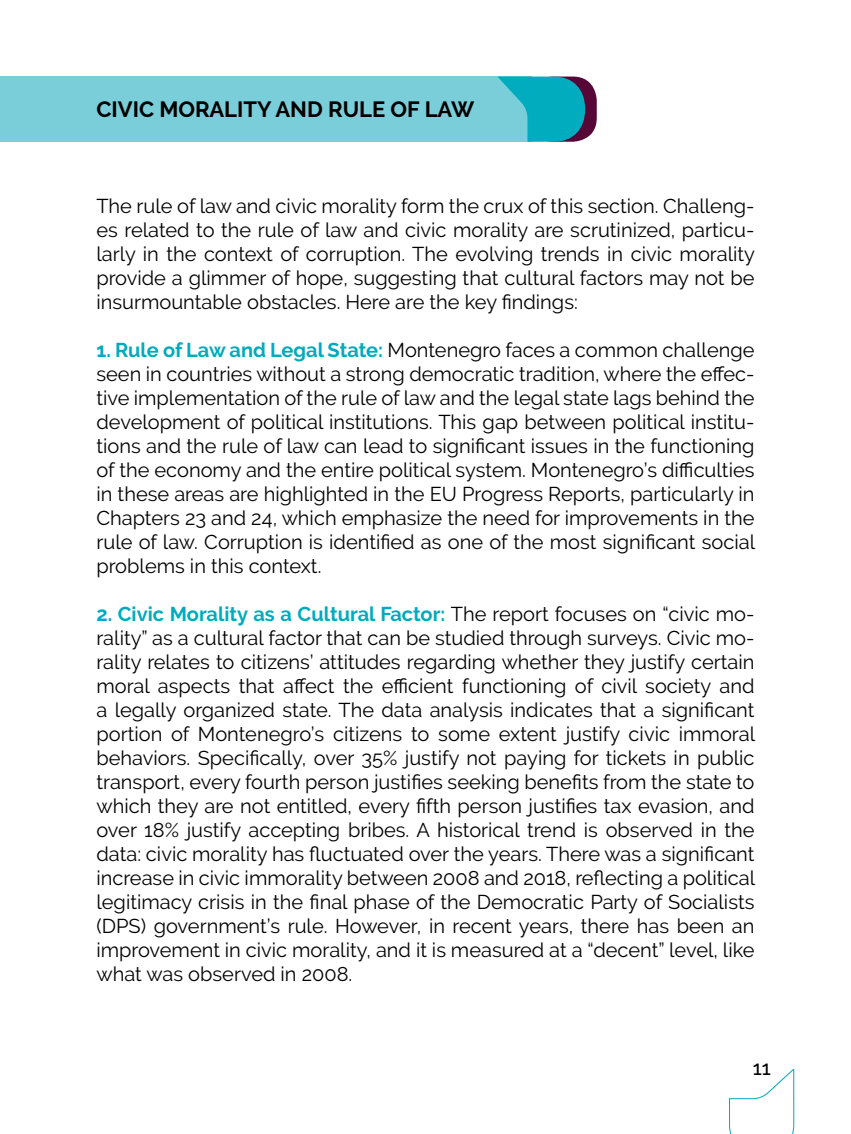
<style>
.page{position:relative;width:851px;height:1134px;background:#fff}
.page>*{position:absolute;margin:0;border:0;box-sizing:border-box;transform-origin:0 0}
.t1{font:700 22px "Raleway";color:#000}
.t2{font:20px/24px "Raleway";color:#000;text-align:justify}
.t3{font:500 20px "Raleway";color:#000}
.s1{font-weight:700;color:#00abbd}
</style>
<div class="page">
<svg style="left:729px;top:1069px;width:65px;height:65px"></svg>
<div style="left:0;top:77px;width:531px;height:65px;background:#79ced9"></div>
<div style="left:529px;top:77px;width:67px;height:65px;background:#560738;border-radius:24px"></div>
<svg style="left:498px;top:77px;width:87px;height:65px"></svg>
<p class="t1" style="left:96px;top:97px;width:379px">CIVIC MORALITY AND RULE OF LAW</p>
<p class="t2" style="left:96px;top:194px;width:660px">The rule of law and civic morality form the crux of this section. Challeng&shy;es related to the rule of law and civic morality are scrutinized, particu&shy;larly in the context of corruption. The evolving trends in civic morality provide a glimmer of hope, suggesting that cultural factors may not be insurmountable obstacles. Here are the key findings:</p>
<p class="t2" style="left:96px;top:338px;width:660px"><span class="s1">1. Rule of Law and Legal State:</span> Montenegro faces a common challenge seen in countries without a strong democratic tradition, where the effec&shy;tive implementation of the rule of law and the legal state lags behind the development of political institutions. This gap between political institu&shy;tions and the rule of law can lead to significant issues in the functioning of the economy and the entire political system. Montenegro’s difficulties in these areas are highlighted in the EU Progress Reports, particularly in Chapters 23 and 24, which emphasize the need for improvements in the rule of law. Corruption is identified as one of the most significant social problems in this context.</p>
<p class="t2" style="left:96px;top:602px;width:660px"><span class="s1">2. Civic Morality as a Cultural Factor:</span> The report focuses on “civic mo&shy;rality” as a cultural factor that can be studied through surveys. Civic mo&shy;rality relates to citizens’ attitudes regarding whether they justify certain moral aspects that affect the efficient functioning of civil society and a legally organized state. The data analysis indicates that a significant portion of Montenegro’s citizens to some extent justify civic immoral behaviors. Specifically, over 35% justify not paying for tickets in public transport, every fourth person justifies seeking benefits from the state to which they are not entitled, every fifth person justifies tax evasion, and over 18% justify accepting bribes. A historical trend is observed in the data: civic morality has fluctuated over the years. There was a significant increase in civic immorality between 2008 and 2018, reflecting a political legitimacy crisis in the final phase of the Democratic Party of Socialists (DPS) government’s rule. However, in recent years, there has been an improvement in civic morality, and it is measured at a “decent” level, like what was observed in 2008.</p>
<p class="t3" style="left:752px;top:1056px;width:19px">11</p>
</div>
